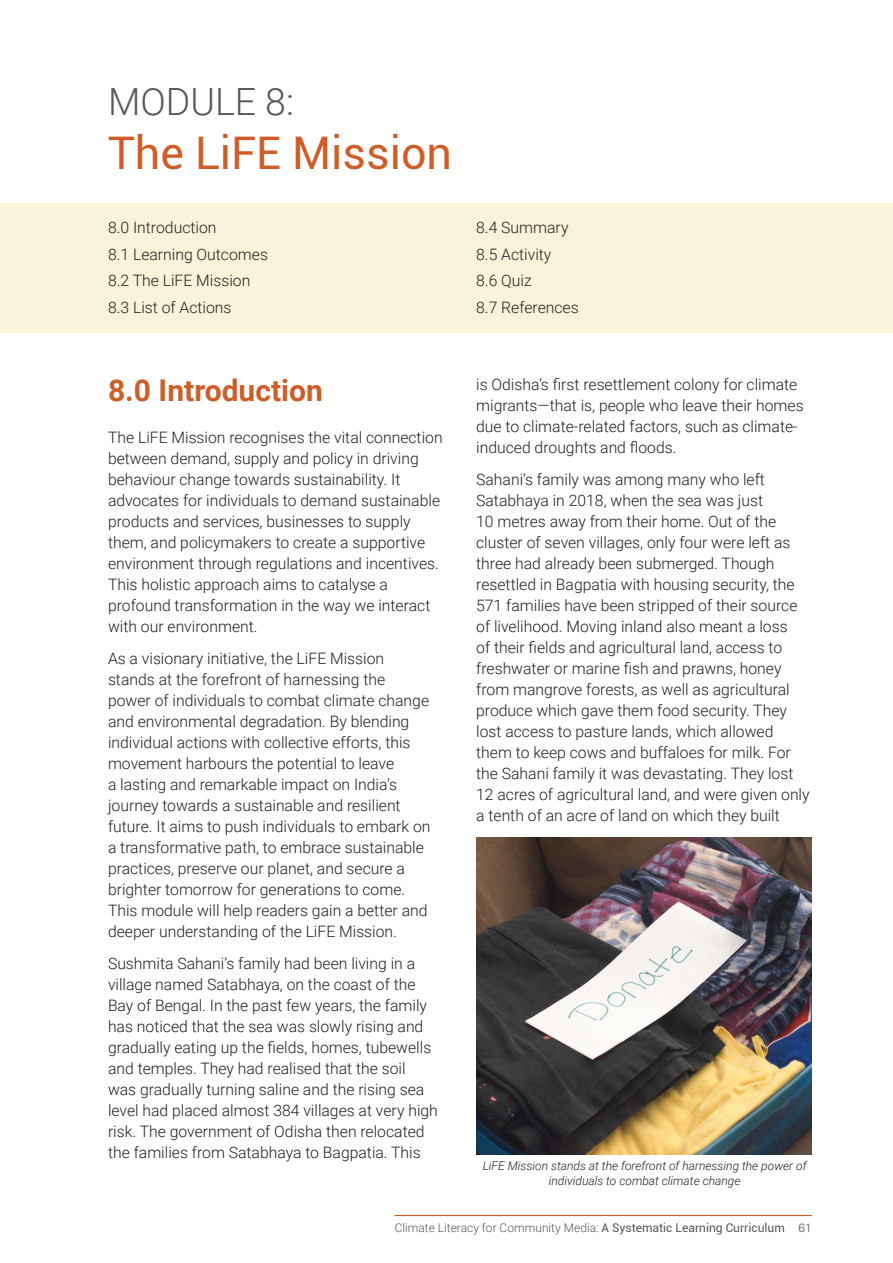
<style>
.page{position:relative;width:893px;height:1263px;background:#fff}
.page>*{position:absolute;margin:0;border:0;box-sizing:border-box;transform-origin:0 0}
.Heading{font:45px "Roboto";color:#cd5e27}
.Heading-2{font:300 37.5px "Roboto";color:#57585a}
.Sub_Heading{font:700 30px "Roboto";color:#cd5e27}
.Running_Text{font:300 15.75px/21px "Roboto";color:#231f20}
.Source_Image{font:italic 300 12px/14.4px "Roboto";color:#231f20;text-align:center}
.t1{font:300 12px "Roboto";color:#57585a}
.s1{font-weight:400}
.s2{font-family:"Univers LT Std"}
</style>
<div class="page">
<hr style="left:395px;top:1215px;width:417px;height:1px;background:#cd5e27">
<div style="left:1px;top:203px;width:892px;height:129px;background:#f9f4d9"></div>
<img style="left:477px;top:837px;width:334px;height:318px">
<p class="Heading-2" style="left:108px;top:75px;width:187px">MODULE 8:</p>
<p class="Heading" style="left:108px;top:121px;width:346px">The LiFE Mission</p>
<p class="Running_Text" style="left:108px;top:217px;width:110px">8.0 Introduction</p>
<p class="Running_Text" style="left:108px;top:243px;width:161px">8.1 Learning Outcomes</p>
<p class="Running_Text" style="left:108px;top:269px;width:144px">8.2 The LiFE Mission</p>
<p class="Running_Text" style="left:108px;top:296px;width:125px">8.3 List of Actions</p>
<p class="Sub_Heading" style="left:108px;top:369px;width:216px">8.0 Introduction</p>
<p class="Running_Text" style="left:108px;top:426px;width:336px">The LiFE Mission recognises the vital connection between demand, supply and policy in driving behaviour change towards sustainability. It advocates for individuals to demand sustainable products and services, businesses to supply them, and policymakers to create a supportive environment through regulations and incentives.<br>This holistic approach aims to catalyse a profound transformation in the way we interact with our environment.</p>
<p class="Running_Text" style="left:108px;top:647px;width:324px">As a visionary initiative, the LiFE Mission stands at the forefront of harnessing the power of individuals to combat climate change and environmental degradation. By blending individual actions with collective efforts, this movement harbours the potential to leave<br>a lasting and remarkable impact on India’s journey towards a sustainable and resilient future. It aims to push individuals to embark on a transformative path, to embrace sustainable practices, preserve our planet, and secure a brighter tomorrow for generations to come.<br>This module will help readers gain a better and deeper understanding of the LiFE Mission.</p>
<p class="Running_Text" style="left:108px;top:952px;width:331px">Sushmita Sahani’s family had been living in a village named Satabhaya, on the coast of the Bay of Bengal. In the past few years, the family has noticed that the sea was slowly rising and gradually eating up the fields, homes, tubewells and temples. They had realised that the soil<br>was gradually turning saline and the rising sea level had placed almost 384 villages at very high risk. The government of Odisha then relocated the families from Satabhaya to Bagpatia. This</p>
<p class="Running_Text" style="left:476px;top:214px;width:104px;line-height:26.4px">8.4 Summary<br>8.5 Activity<br>8.6 Quiz<br>8.7 References</p>
<p class="Running_Text" style="left:476px;top:373px;width:329px">is Odisha’s first resettlement colony for climate migrants—that is, people who leave their homes due to climate-related factors, such as climate&shy;induced droughts and floods.</p>
<p class="Running_Text" style="left:476px;top:468px;width:335px">Sahani’s family was among many who left Satabhaya in 2018, when the sea was just<br>10 metres away from their home. Out of the cluster of seven villages, only four were left as three had already been submerged. Though resettled in Bagpatia with housing security, the 571 families have been stripped of their source of livelihood. Moving inland also meant a loss<br>of their fields and agricultural land, access to freshwater or marine fish and prawns, honey from mangrove forests, as well as agricultural produce which gave them food security. They lost access to pasture lands, which allowed them to keep cows and buffaloes for milk. For the Sahani family it was devastating. They lost 12 acres of agricultural land, and were given only a tenth of an acre of land on which they built</p>
<p class="Source_Image" style="left:483px;top:1158px;width:325px">LiFE Mission stands at the forefront of harnessing the power of individuals to combat climate change</p>
<p class="t1" style="left:395px;top:1219px;width:419px">Climate Literacy for Community Media: <span class="s1">A Systematic Learning Curriculum</span> <span class="s2">61</span></p>
</div>
